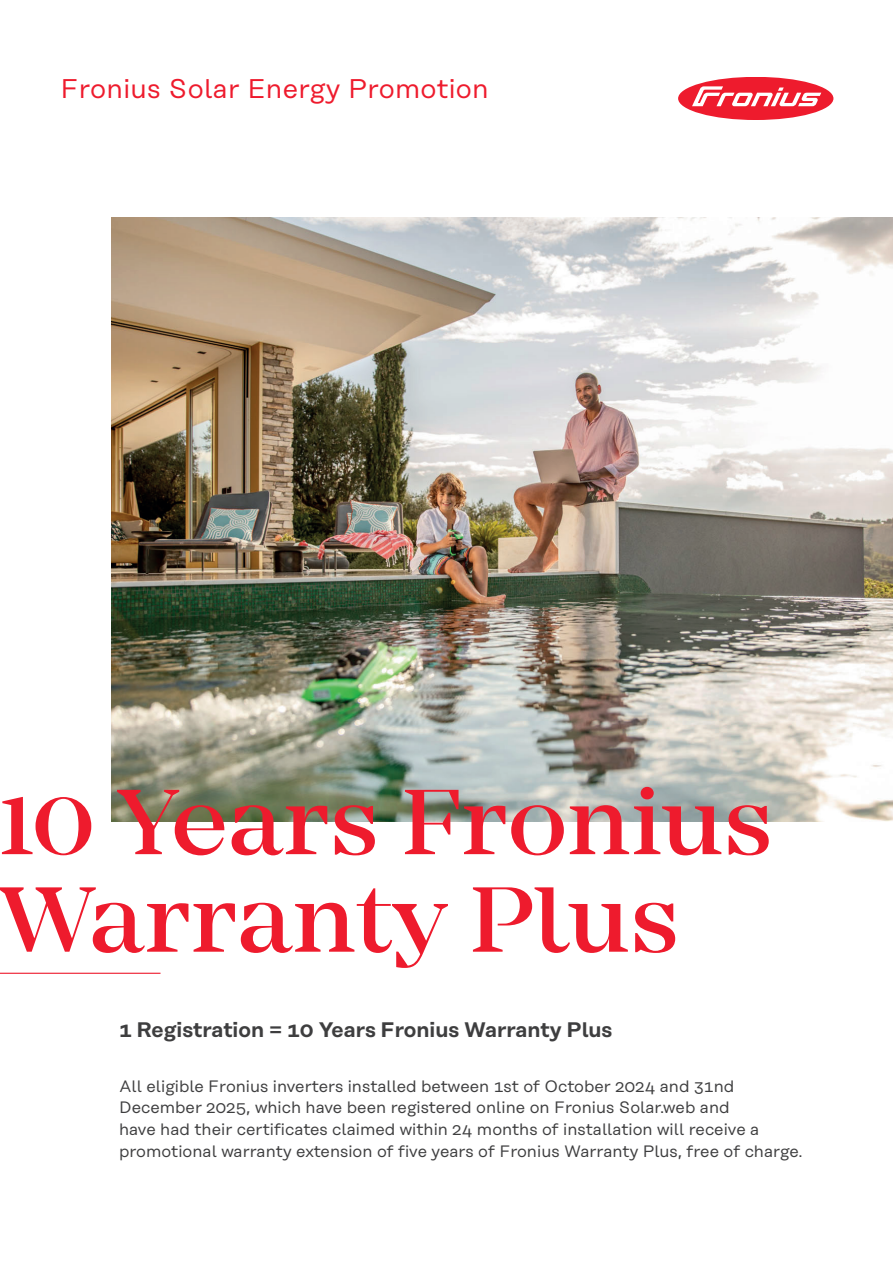
<style>
.page{position:relative;width:893px;height:1263px;background:#fff}
.page>*{position:absolute;margin:0;border:0;box-sizing:border-box;transform-origin:0 0}
.t1{font:500 96px/97.5px "Mirador";color:#ee1b2d}
.t2{font:27px "Rational Text";letter-spacing:.01em;color:#ee1b2d}
.t3{font:600 21px "Rational Text";color:#3e3e3f}
.t4{font:16.5px/21.8px "Rational Text";color:#3e3e3f}
</style>
<div class="page">
<img style="left:112px;top:218px;width:781px;height:604px">
<hr style="left:0;top:973px;width:161px;height:1px;background:#ee1b2d">
<div style="left:678px;top:77px;width:155px;height:43px;background:#ee1b2d;border-radius:50%"></div>
<svg style="left:692px;top:86px;width:129px;height:20px"></svg>
<h2 class="t2" style="left:61px;top:73px;width:430px">Fronius Solar Energy Promotion</h2>
<h1 class="t1" style="left:-1px;top:774px;width:776px">10 Years Fronius<br>Warranty Plus</h1>
<p class="t3" style="left:119px;top:1017px;width:495px">1 Registration = 10 Years Fronius Warranty Plus</p>
<p class="t4" style="left:119px;top:1075px;width:685px">All eligible Fronius inverters installed between 1st of October 2024 and 31nd December 2025, which have been registered online on Fronius Solar.web and<br>have had their certificates claimed within 24 months of installation will receive a promotional warranty extension of five years of Fronius Warranty Plus, free of charge.</p>
</div>
